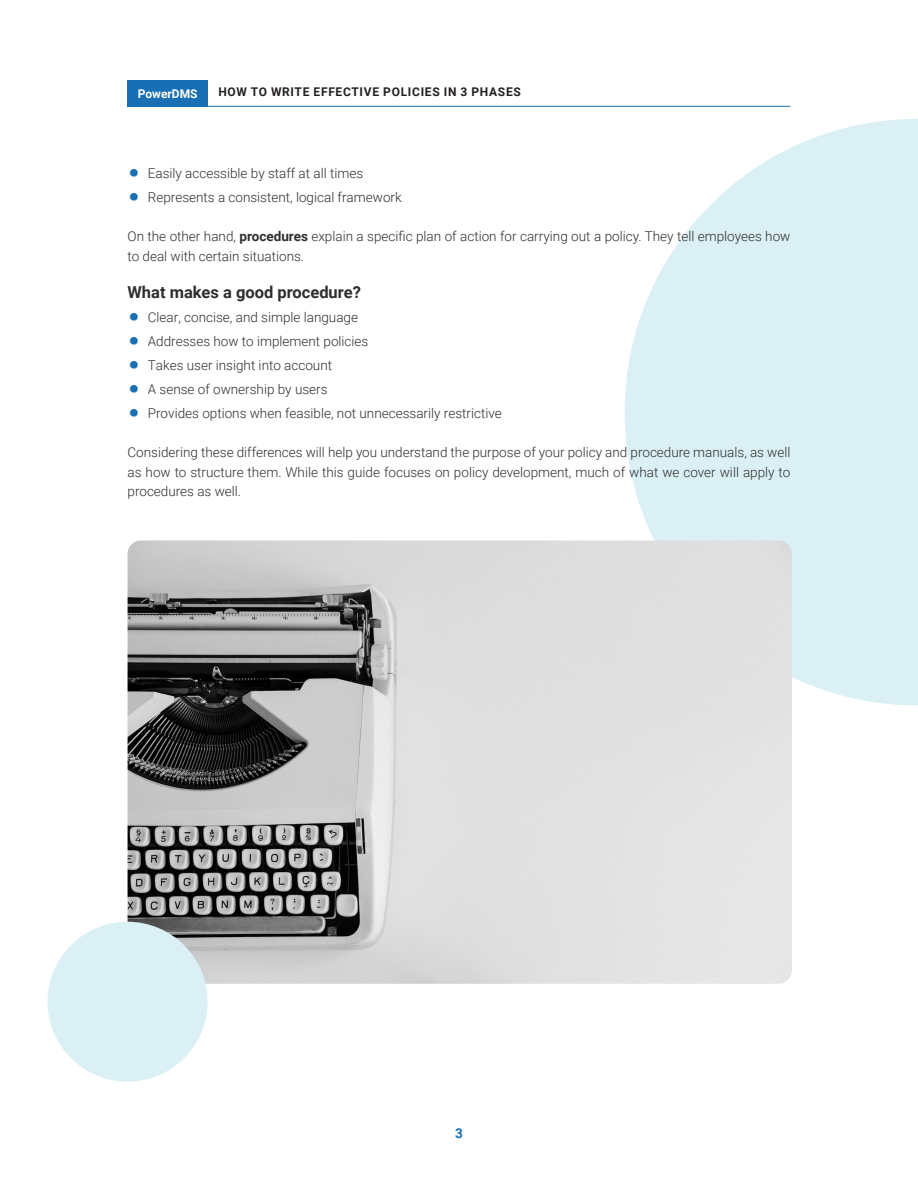
<style>
.page{position:relative;width:918px;height:1188px;background:#fff}
.page>*{position:absolute;margin:0;border:0;box-sizing:border-box;transform-origin:0 0}
.PowerDMS_-_Subheader{font:700 16.5px "Roboto";color:#2d2e2e}
.PowerDMS_-_Body_Text{font:300 13.5px/19.5px "Roboto";color:#2d2e2e}
.t1{font:700 13.5px "Roboto";color:#196fb3}
.t2{font:700 12px "Roboto";letter-spacing:.06em;color:#231f20}
.t3{font:700 12px "Roboto";color:#fff}
.s1{font-weight:700}
</style>
<div class="page">
<svg style="left:625px;top:119px;width:293px;height:586px;fill:#dbf0f5"></svg>
<div style="left:128px;top:80px;width:80px;height:26px;background:#196fb3"></div>
<hr style="left:128px;top:106px;width:662px;height:1px;background:#196fb3">
<img style="left:128px;top:540px;width:664px;height:444px">
<div style="left:48px;top:922px;width:160px;height:160px;background:#dbf0f5;border-radius:50%"></div>
<p class="t3" style="left:138px;top:85px;width:61px">PowerDMS</p>
<p class="t2" style="left:218px;top:84px;width:304px">HOW TO WRITE EFFECTIVE POLICIES IN 3 PHASES</p>
<p class="PowerDMS_-_Body_Text" style="left:148px;top:163px;width:217px">Easily accessible by staff at all times</p>
<p class="PowerDMS_-_Body_Text" style="left:148px;top:187px;width:255px">Represents a consistent, logical framework</p>
<p class="PowerDMS_-_Body_Text" style="left:128px;top:226px;width:664px">On the other hand, <span class="s1">procedures</span> explain a specific plan of action for carrying out a policy. They tell employees how to deal with certain situations.</p>
<p class="PowerDMS_-_Subheader" style="left:128px;top:281px;width:235px">What makes a good procedure?</p>
<p class="PowerDMS_-_Body_Text" style="left:148px;top:307px;width:212px">Clear, concise, and simple language</p>
<p class="PowerDMS_-_Body_Text" style="left:148px;top:331px;width:222px">Addresses how to implement policies</p>
<p class="PowerDMS_-_Body_Text" style="left:148px;top:355px;width:186px">Takes user insight into account</p>
<p class="PowerDMS_-_Body_Text" style="left:148px;top:379px;width:181px">A sense of ownership by users</p>
<p class="PowerDMS_-_Body_Text" style="left:148px;top:403px;width:356px">Provides options when feasible, not unnecessarily restrictive</p>
<p class="PowerDMS_-_Body_Text" style="left:128px;top:442px;width:664px;text-align:justify">Considering these differences will help you understand the purpose of your policy and procedure manuals, as well as how to structure them. While this guide focuses on policy development, much of what we cover will apply to procedures as well.</p>
<p class="t1" style="left:455px;top:1124px;width:9px">3</p>
</div>
